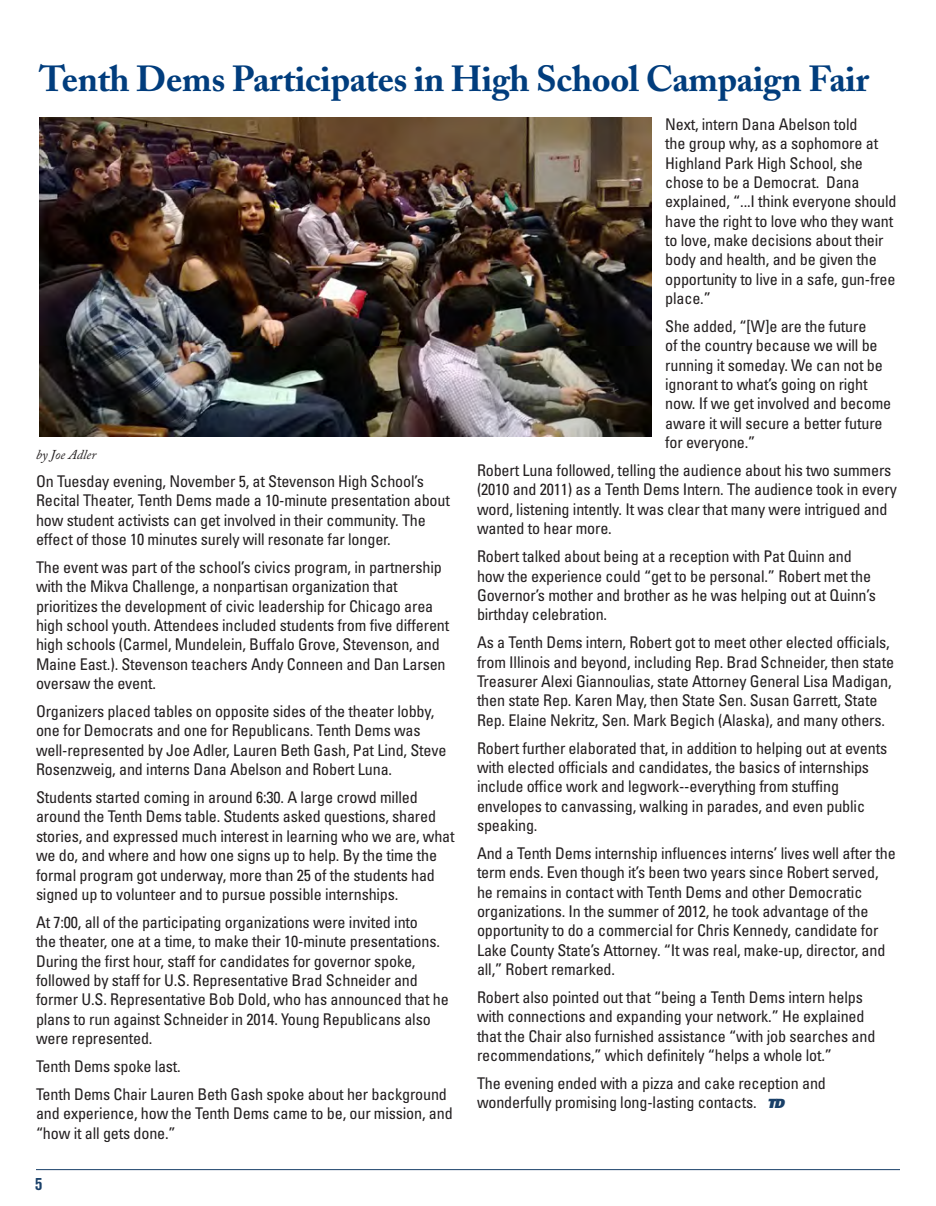
<style>
.page{position:relative;width:936px;height:1206px;background:#fff}
.page>*{position:absolute;margin:0;border:0;box-sizing:border-box;transform-origin:0 0}
.t1{font:700 36px "Adobe Caslon";letter-spacing:-.01em;color:#013d7d}
.t2{font:700 condensed 18px "Akzidenz Grotesk BE";color:#183f68}
.t3{font:condensed 16.2px/19.4px "Univers";letter-spacing:-.01em;color:#231f20}
.t4{font:italic 13.5px "Adobe Caslon";color:#231f20}
.s1{font-weight:900;font-style:italic;font-stretch:normal;font-size:12.75px;color:#183f68}
</style>
<div class="page">
<img style="left:39px;top:117px;width:613px;height:319px">
<hr style="left:36px;top:1169px;width:864px;height:1px;background:#183f68">
<p class="t1" style="left:39px;top:57px;width:831px">Tenth Dems Participates in High School Campaign Fair</p>
<p class="t4" style="left:36px;top:447px;width:62px">by Joe Adler</p>
<p class="t3" style="left:36px;top:471px;width:415px">On Tuesday evening, November 5, at Stevenson High School’s Recital Theater, Tenth Dems made a 10-minute presentation about how student activists can get involved in their community. The effect of those 10 minutes surely will resonate far longer.</p>
<p class="t3" style="left:36px;top:557px;width:415px">The event was part of the school’s civics program, in partnership with the Mikva Challenge, a nonpartisan organization that prioritizes the development of civic leadership for Chicago area high school youth. Attendees included students from five different high schools (Carmel, Mundelein, Buffalo Grove, Stevenson, and Maine East.). Stevenson teachers Andy Conneen and Dan Larsen oversaw the event.</p>
<p class="t3" style="left:36px;top:701px;width:412px">Organizers placed tables on opposite sides of the theater lobby, one for Democrats and one for Republicans. Tenth Dems was well-represented by Joe Adler, Lauren Beth Gash, Pat Lind, Steve Rosenzweig, and interns Dana Abelson and Robert Luna.</p>
<p class="t3" style="left:36px;top:787px;width:420px">Students started coming in around 6:30. A large crowd milled around the Tenth Dems table. Students asked questions, shared stories, and expressed much interest in learning who we are, what we do, and where and how one signs up to help. By the time the formal program got underway, more than 25 of the students had signed up to volunteer and to pursue possible internships.</p>
<p class="t3" style="left:36px;top:912px;width:414px">At 7:00, all of the participating organizations were invited into<br>the theater, one at a time, to make their 10-minute presentations.<br>During the first hour, staff for candidates for governor spoke, followed by staff for U.S. Representative Brad Schneider and former U.S. Representative Bob Dold, who has announced that he plans to run against Schneider in 2014. Young Republicans also were represented.</p>
<p class="t3" style="left:36px;top:1056px;width:146px">Tenth Dems spoke last.</p>
<p class="t3" style="left:36px;top:1084px;width:418px">Tenth Dems Chair Lauren Beth Gash spoke about her background and experience, how the Tenth Dems came to be, our mission, and “how it all gets done.”</p>
<p class="t2" style="left:35px;top:1174px;width:9px">5</p>
<p class="t3" style="left:665px;top:114px;width:233px">Next, intern Dana Abelson told<br>the group why, as a sophomore at<br>Highland Park High School, she chose to be a Democrat. Dana explained, “...I think everyone should have the right to love who they want to love, make decisions about their body and health, and be given the opportunity to live in a safe, gun-free place.”</p>
<p class="t3" style="left:665px;top:316px;width:228px">She added, “[W]e are the future<br>of the country because we will be running it someday. We can not be ignorant to what’s going on right now. If we get involved and become aware it will secure a better future for everyone.”</p>
<p class="t3" style="left:477px;top:460px;width:421px">Robert Luna followed, telling the audience about his two summers (2010 and 2011) as a Tenth Dems Intern. The audience took in every word, listening intently. It was clear that many were intrigued and wanted to hear more.</p>
<p class="t3" style="left:477px;top:547px;width:400px">Robert talked about being at a reception with Pat Quinn and how the experience could “get to be personal.” Robert met the Governor’s mother and brother as he was helping out at Quinn’s birthday celebration.</p>
<p class="t3" style="left:477px;top:633px;width:419px">As a Tenth Dems intern, Robert got to meet other elected officials, from Illinois and beyond, including Rep. Brad Schneider, then state Treasurer Alexi Giannoulias, state Attorney General Lisa Madigan, then state Rep. Karen May, then State Sen. Susan Garrett, State Rep. Elaine Nekritz, Sen. Mark Begich (Alaska), and many others.</p>
<p class="t3" style="left:477px;top:738px;width:412px">Robert further elaborated that, in addition to helping out at events with elected officials and candidates, the basics of internships include office work and legwork--everything from stuffing envelopes to canvassing, walking in parades, and even public speaking.</p>
<p class="t3" style="left:477px;top:843px;width:420px">And a Tenth Dems internship influences interns’ lives well after the term ends. Even though it’s been two years since Robert served, he remains in contact with Tenth Dems and other Democratic organizations. In the summer of 2012, he took advantage of the opportunity to do a commercial for Chris Kennedy, candidate for Lake County State’s Attorney. “It was real, make-up, director, and all,” Robert remarked.</p>
<p class="t3" style="left:477px;top:987px;width:400px">Robert also pointed out that “being a Tenth Dems intern helps with connections and expanding your network.” He explained that the Chair also furnished assistance “with job searches and recommendations,” which definitely “helps a whole lot.”</p>
<p class="t3" style="left:477px;top:1073px;width:350px">The evening ended with a pizza and cake reception and wonderfully promising long-lasting contacts. <span class="s1">TD</span></p>
</div>
